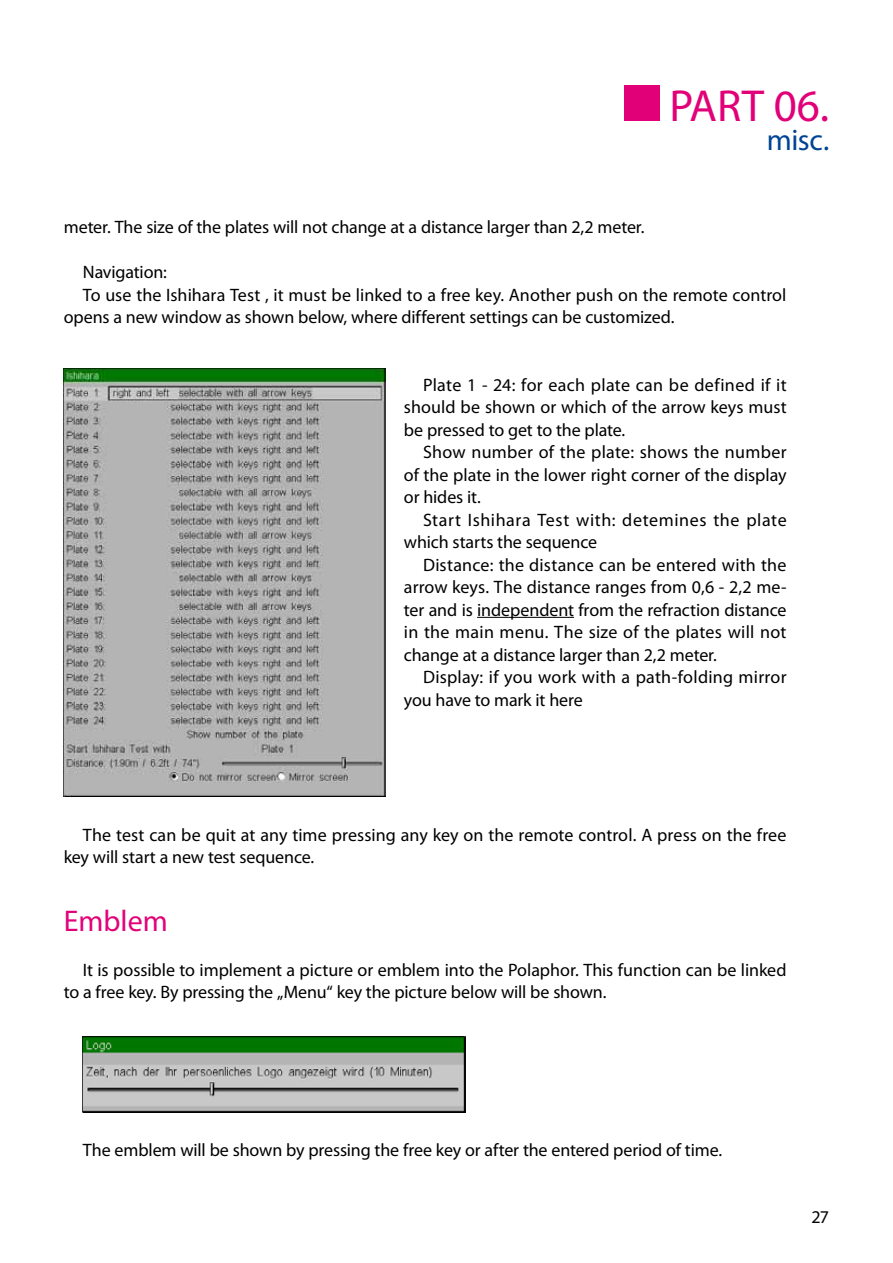
<style>
.page{position:relative;width:893px;height:1263px;background:#fff}
.page>*{position:absolute;margin:0;border:0;box-sizing:border-box;transform-origin:0 0}
.t1{font:45px "Myriad Pro";color:#e20079}
.t2{font:30px "Myriad Pro";color:#e20079}
.t3{font:30px "Myriad Pro";color:#004394}
.t4{font:18px/22.5px "Myriad Pro";letter-spacing:-.005em;color:#000;text-align:justify}
.t5{font:18px/22.5px "Myriad Pro";letter-spacing:.03em;color:#000}
</style>
<div class="page">
<hr style="left:477px;top:617px;width:97px;height:1px;background:#000">
<img style="left:64px;top:368px;width:321px;height:428px">
<img style="left:83px;top:1037px;width:383px;height:75px">
<div style="left:624px;top:85px;width:36px;height:36px;background:#e20079"></div>
<h1 class="t1" style="left:669px;top:78px;width:161px">PART 06.</h1>
<h2 class="t3" style="left:767px;top:121px;width:64px">misc.</h2>
<p class="t4" style="left:64px;top:215px;width:582px">meter. The size of the plates will not change at a distance larger than 2,2 meter.</p>
<p class="t4" style="left:83px;top:260px;width:85px">Navigation:</p>
<p class="t4" style="left:83px;top:283px;width:705px">To use the Ishihara Test , it must be linked to a free key. Another push on the remote control</p>
<p class="t4" style="left:64px;top:305px;width:612px">opens a new window as shown below, where different settings can be customized.</p>
<p class="t4" style="left:404px;top:373px;width:384px;text-indent:19px">Plate 1 - 24: for each plate can be defined if it should be shown or which of the arrow keys must be pressed to get to the plate.</p>
<p class="t4" style="left:404px;top:440px;width:384px;text-indent:19px">Show number of the plate: shows the number of the plate in the lower right corner of the display or hides it.</p>
<p class="t5" style="left:404px;top:508px;width:384px;text-indent:19px">Start Ishihara Test with: detemines the plate which starts the sequence</p>
<p class="t4" style="left:404px;top:553px;width:384px;text-indent:19px">Distance: the distance can be entered with the arrow keys. The distance ranges from 0,6 - 2,2 me&shy;ter and is independent from the refraction distance in the main menu. The size of the plates will not change at a distance larger than 2,2 meter.</p>
<p class="t4" style="left:404px;top:665px;width:384px;text-indent:19px">Display: if you work with a path-folding mirror you have to mark it here</p>
<p class="t4" style="left:64px;top:823px;width:724px;text-indent:19px">The test can be quit at any time pressing any key on the remote control. A press on the free key will start a new test sequence.</p>
<h2 class="t2" style="left:64px;top:902px;width:105px">Emblem</h2>
<p class="t4" style="left:64px;top:958px;width:724px;text-indent:19px">It is possible to implement a picture or emblem into the Polaphor. This function can be linked to a free key. By pressing the „Menu“ key the picture below will be shown.</p>
<p class="t4" style="left:83px;top:1138px;width:641px">The emblem will be shown by pressing the free key or after the entered period of time.</p>
<p class="t4" style="left:811px;top:1205px;width:19px">27</p>
</div>
